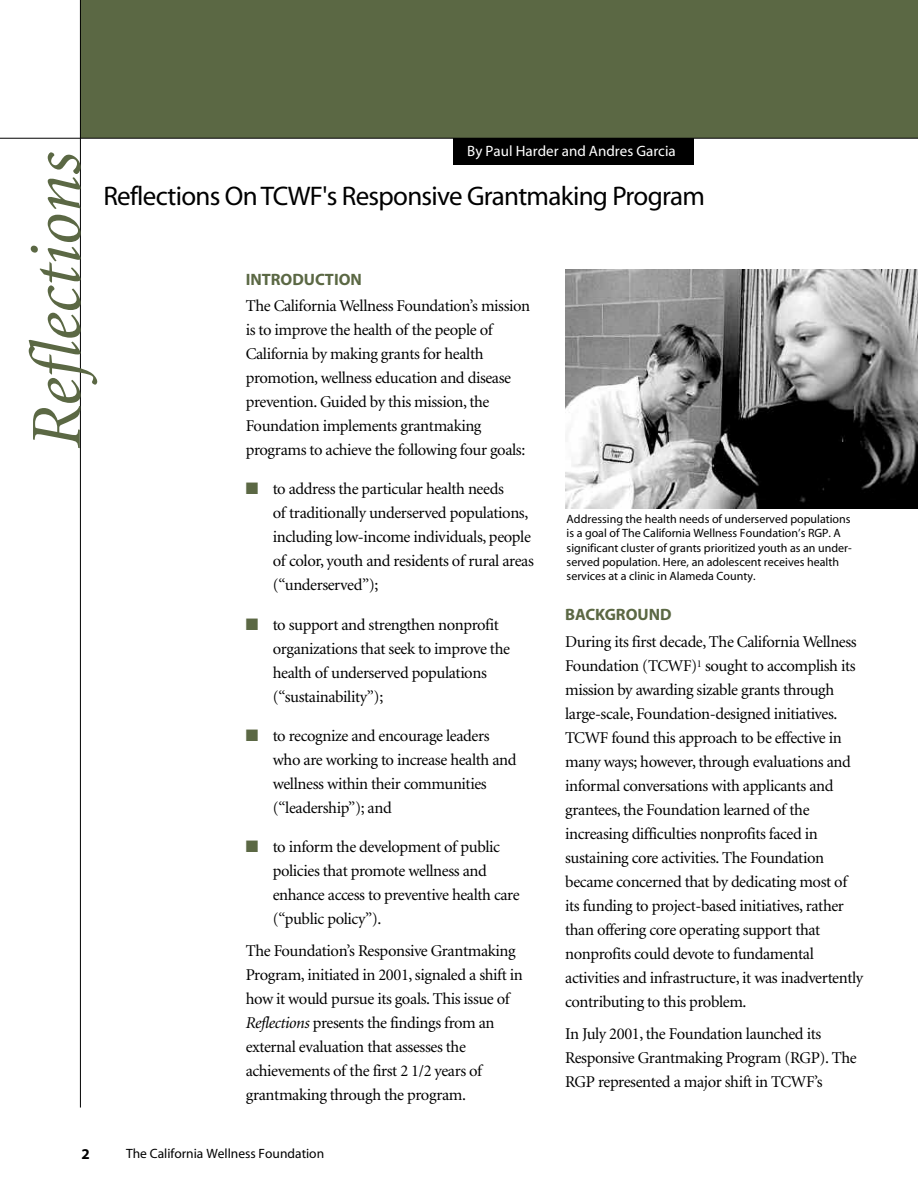
<style>
.page{position:relative;width:918px;height:1188px;background:#fff}
.page>*{position:absolute;margin:0;border:0;box-sizing:border-box;transform-origin:0 0}
.t1{font:italic 72px "Minion";color:#5b6844}
.t2{font:27px "Myriad";letter-spacing:-.025em;color:#000}
.t3{font:16.5px/24px "Minion";letter-spacing:-.025em;color:#000}
.t4{font:700 16.5px "Myriad";color:#5b6844}
.t5{font:15px "Myriad";color:#fff}
.t6{font:700 15px "Myriad";color:#000}
.t7{font:13.5px "Myriad";color:#000}
.t8{font:12px/14.4px "Myriad";color:#000}
.s1{color:#5b6844}
.s2{font-style:italic}
</style>
<div class="page">
<div style="left:80px;top:0;width:838px;height:138px;background:#5b6844"></div>
<hr style="left:80px;top:0;width:1px;height:1108px;background:#000">
<hr style="left:0;top:138px;width:918px;height:1px;background:#000">
<div style="left:453px;top:139px;width:240px;height:26px;background:#000"></div>
<img style="left:565px;top:269px;width:353px;height:240px">
<h1 class="t1" style="left:29px;top:448px;width:298px;rotate:-90deg">Reflections</h1>
<p class="t5" style="left:467px;top:145px;width:210px">By Paul Harder and Andres Garcia</p>
<h2 class="t2" style="left:103px;top:186px;width:603px">Reflections On TCWF's Responsive Grantmaking Program</h2>
<p class="t4" style="left:246px;top:273px;width:118px">INTRODUCTION</p>
<p class="t3" style="left:246px;top:295px;width:286px">The California Wellness Foundation’s mission is to improve the health of the people of California by making grants for health promotion, wellness education and disease prevention. Guided by this mission, the Foundation implements grantmaking programs to achieve the following four goals:</p>
<p class="t3" style="left:273px;top:478px;width:263px;text-indent:-27px"><span class="s1">■</span> to address the particular health needs<br>of traditionally underserved populations, including low-income individuals, people of color, youth and residents of rural areas (“underserved”);</p>
<p class="t3" style="left:273px;top:614px;width:239px;text-indent:-27px"><span class="s1">■</span> to support and strengthen nonprofit organizations that seek to improve the health of underserved populations (“sustainability”);</p>
<p class="t3" style="left:273px;top:725px;width:245px;text-indent:-27px"><span class="s1">■</span> to recognize and encourage leaders who are working to increase health and wellness within their communities (“leadership”); and</p>
<p class="t3" style="left:273px;top:836px;width:248px;text-indent:-27px"><span class="s1">■</span> to inform the development of public policies that promote wellness and enhance access to preventive health care (“public policy”).</p>
<p class="t3" style="left:246px;top:940px;width:279px">The Foundation’s Responsive Grantmaking Program, initiated in 2001, signaled a shift in how it would pursue its goals. This issue of <span class="s2">Reflections</span> presents the findings from an external evaluation that assesses the achievements of the first 2 1/2 years of grantmaking through the program.</p>
<p class="t8" style="left:567px;top:513px;width:287px">Addressing the health needs of underserved populations is a goal of The California Wellness Foundation’s RGP. A significant cluster of grants prioritized youth as an under&shy;served population. Here, an adolescent receives health services at a clinic in Alameda County.</p>
<p class="t4" style="left:565px;top:609px;width:108px">BACKGROUND</p>
<p class="t3" style="left:565px;top:631px;width:299px">During its first decade, The California Wellness Foundation (TCWF)<sup>1</sup> sought to accomplish its mission by awarding sizable grants through large-scale, Foundation-designed initiatives.<br>TCWF found this approach to be effective in many ways; however, through evaluations and informal conversations with applicants and grantees, the Foundation learned of the increasing difficulties nonprofits faced in sustaining core activities. The Foundation became concerned that by dedicating most of its funding to project-based initiatives, rather than offering core operating support that nonprofits could devote to fundamental activities and infrastructure, it was inadvertently contributing to this problem.</p>
<p class="t3" style="left:565px;top:1023px;width:293px">In July 2001, the Foundation launched its<br>Responsive Grantmaking Program (RGP). The<br>RGP represented a major shift in TCWF’s</p>
<p class="t6" style="left:81px;top:1149px;width:10px">2</p>
<p class="t7" style="left:126px;top:1149px;width:200px">The California Wellness Foundation</p>
</div>
